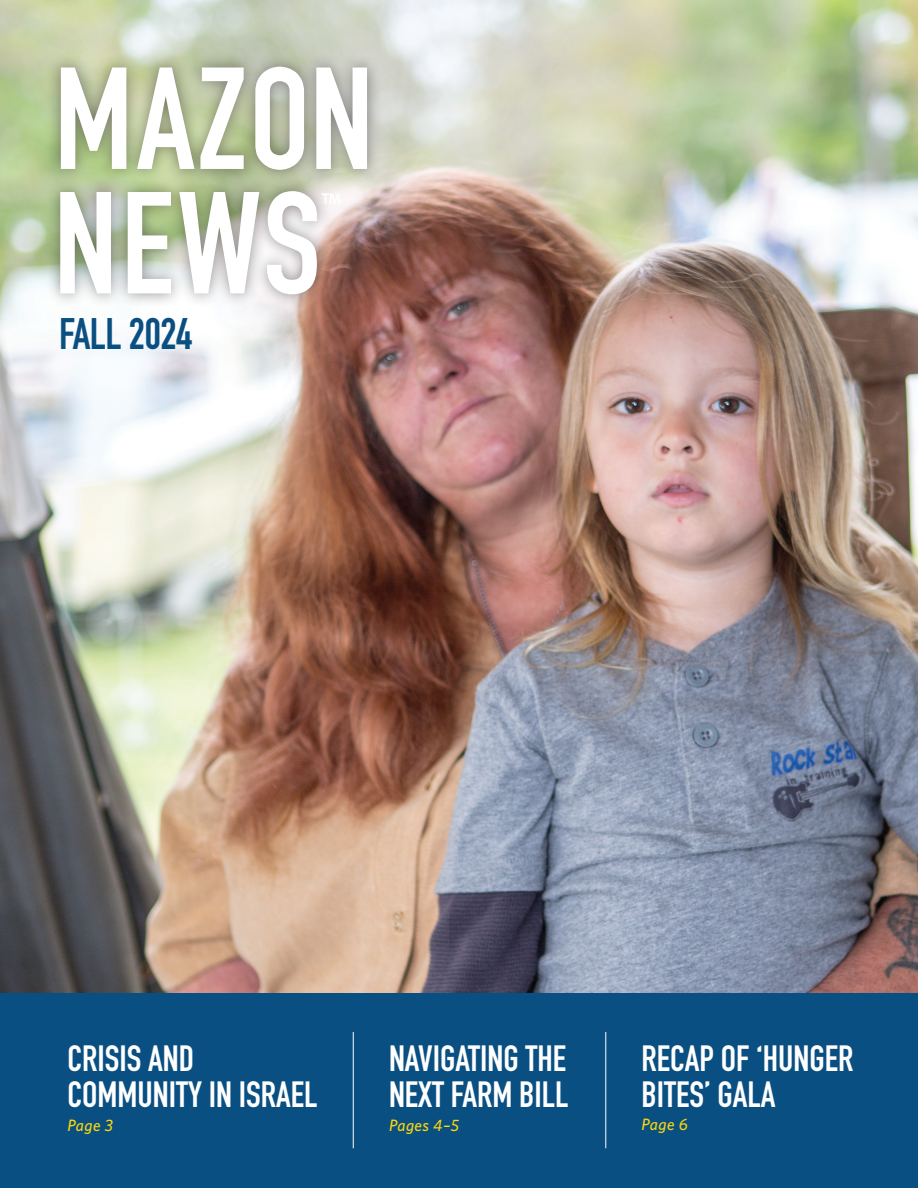
<style>
.page{position:relative;width:918px;height:1188px;background:#fff}
.page>*{position:absolute;margin:0;border:0;box-sizing:border-box;transform-origin:0 0}
.from_MAZON_president{font:700 142.5px/124.5px "DIN Condensed";letter-spacing:.025em;color:#fff}
.from_MAZON_president-2{font:700 43.5px "DIN Condensed";letter-spacing:-.01em;color:#0a4f82}
.leadership_letter_-_1st_paragraph{font:700 36px/36px "DIN Condensed";color:#fff}
.leadership_letter_-_1st_paragraph-2{font:italic 500 16.5px "Whitney";letter-spacing:.025em;color:#fcd80c}
</style>
<div class="page">
<img style="left:0;top:0;width:918px;height:994px">
<div style="left:45px;top:52px;width:337px;height:257px;background:#231f20;opacity:.5"></div>
<svg style="left:322px;top:193px;width:18px;height:11px"></svg>
<div style="left:0;top:994px;width:918px;height:194px;background:#0a4f82"></div>
<hr style="left:353px;top:1032px;width:1px;height:116px;background:#fff">
<hr style="left:605px;top:1032px;width:1px;height:116px;background:#fff">
<p class="from_MAZON_president" style="left:54px;top:56px;width:321px">MAZON<br>NEWS</p>
<p class="from_MAZON_president-2" style="left:59px;top:304px;width:135px">FALL 2024</p>
<p class="leadership_letter_-_1st_paragraph" style="left:68px;top:1040px;width:251px">CRISIS AND<br>COMMUNITY IN ISRAEL</p>
<p class="leadership_letter_-_1st_paragraph-2" style="left:68px;top:1115px;width:47px">Page 3</p>
<p class="leadership_letter_-_1st_paragraph" style="left:389px;top:1040px;width:181px">NAVIGATING THE<br>NEXT FARM BILL</p>
<p class="leadership_letter_-_1st_paragraph-2" style="left:389px;top:1115px;width:72px">Pages 4–5</p>
<p class="leadership_letter_-_1st_paragraph" style="left:642px;top:1040px;width:214px">RECAP OF ‘HUNGER<br>BITES’ GALA</p>
<p class="leadership_letter_-_1st_paragraph-2" style="left:642px;top:1115px;width:48px">Page 6</p>
</div>
